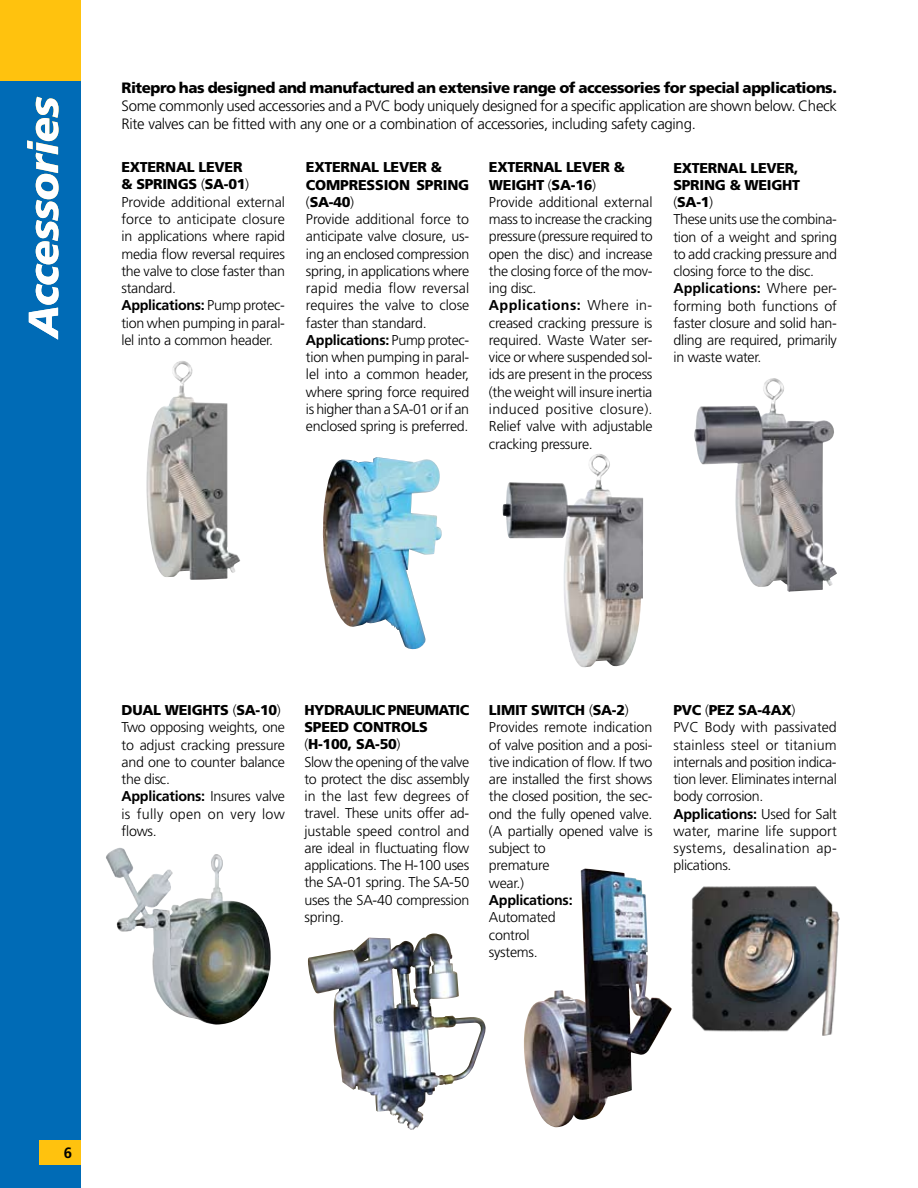
<style>
.page{position:relative;width:918px;height:1188px;background:#fff}
.page>*{position:absolute;margin:0;border:0;box-sizing:border-box;transform-origin:0 0}
.t1{font:italic 900 42px "Frutiger";letter-spacing:-.02em;color:#fff}
.t2{font:300 15px/18px "Frutiger";letter-spacing:-.02em;color:#000}
.t3{font:900 15px "Frutiger";letter-spacing:-.03em;color:#000}
.t4{font:700 15px "Frutiger";color:#000}
.t5{font:300 14.25px/17.2px "Frutiger";letter-spacing:-.02em;color:#000}
.t6{font:300 14.25px/17.2px "Frutiger";color:#000}
.t7{font:700 14.25px "Frutiger";letter-spacing:-.02em;color:#000}
.s1{font-weight:900}
.s2{font-weight:700}
</style>
<div class="page">
<div style="left:0;top:81px;width:81px;height:1107px;background:#006bb6"></div>
<div style="left:0;top:0;width:81px;height:81px;background:#ffc20e"></div>
<img style="left:106px;top:848px;width:165px;height:177px">
<img style="left:308px;top:934px;width:178px;height:196px">
<img style="left:691px;top:886px;width:149px;height:150px">
<img style="left:524px;top:869px;width:148px;height:258px">
<img style="left:322px;top:457px;width:120px;height:193px">
<img style="left:146px;top:361px;width:95px;height:219px">
<img style="left:694px;top:378px;width:143px;height:214px">
<img style="left:502px;top:454px;width:141px;height:213px">
<div style="left:40px;top:1141px;width:41px;height:24px;background:#ffc20e"></div>
<h1 class="t1" style="left:18px;top:338px;width:243px;rotate:-90deg">Accessories</h1>
<p class="t3" style="left:122px;top:78px;width:717px">Ritepro has designed and manufactured an extensive range of accessories for special applications.</p>
<p class="t2" style="left:122px;top:96px;width:717px">Some commonly used accessories and a PVC body uniquely designed for a specific application are shown below. Check<br>Rite valves can be fitted with any one or a combination of accessories, including safety caging.</p>
<p class="t5" style="left:122px;top:159px;width:165px"><span class="s1">EXTERNAL LEVER<br>&amp; SPRINGS</span> (<span class="s1">SA-01</span>)<br>Provide additional external force to anticipate closure in applications where rapid media flow reversal requires the valve to close faster than standard.<br><span class="s2">Applications:</span> Pump protec&shy;tion when pumping in paral&shy;lel into a common header.</p>
<p class="t5" style="left:306px;top:159px;width:165px"><span class="s1">EXTERNAL LEVER &amp;<br>COMPRESSION SPRING </span>(<span class="s1">SA-40</span>)<br>Provide additional force to anticipate valve closure, us&shy;ing an enclosed compression spring, in applications where rapid media flow reversal requires the valve to close faster than standard.<br><span class="s2">Applications:</span> Pump protec&shy;tion when pumping in paral&shy;lel into a common header, where spring force required is higher than a SA-01 or if an enclosed spring is preferred.</p>
<p class="t5" style="left:489px;top:159px;width:165px"><span class="s1">EXTERNAL LEVER &amp;<br>WEIGHT</span> (<span class="s1">SA-16</span>)<br>Provide additional external mass to increase the cracking pressure (pressure required to open the disc) and increase the closing force of the mov&shy;ing disc.<br><span class="s2">Applications:</span> Where in&shy;creased cracking pressure is required. Waste Water ser&shy;vice or where suspended sol&shy;ids are present in the process (the weight will insure inertia induced positive closure).<br>Relief valve with adjustable cracking pressure.</p>
<p class="t5" style="left:673px;top:159px;width:165px"><span class="s1">EXTERNAL LEVER,<br>SPRING &amp; WEIGHT </span>(<span class="s1">SA-1</span>)<br>These units use the combina&shy;tion of a weight and spring to add cracking pressure and closing force to the disc.<br><span class="s2">Applications:</span> Where per&shy;forming both functions of faster closure and solid han&shy;dling are required, primarily in waste water.</p>
<p class="t5" style="left:122px;top:702px;width:165px"><span class="s1">DUAL WEIGHTS</span> (<span class="s1">SA-10</span>)<br>Two opposing weights, one to adjust cracking pressure and one to counter balance the disc.<br><span class="s2">Applications:</span> Insures valve is fully open on very low flows.</p>
<p class="t5" style="left:304px;top:701px;width:166px"><span class="s1">HYDRAULIC PNEUMATIC<br>SPEED CONTROLS </span>(<span class="s1">H-100, SA-50</span>)<br>Slow the opening of the valve to protect the disc assembly in the last few degrees of travel. These units offer ad&shy;justable speed control and are ideal in fluctuating flow applications. The H-100 uses the SA-01 spring. The SA-50 uses the SA-40 compression spring.</p>
<p class="t6" style="left:674px;top:702px;width:165px"><span class="s1">PVC</span> (<span class="s1">PEZ SA-4AX</span>)<br>PVC Body with passivated stainless steel or titanium internals and position indica&shy;tion lever. Eliminates internal body corrosion.<br><span class="s2">Applications:</span> Used for Salt water, marine life support systems, desalination ap&shy;plications.</p>
<p class="t5" style="left:489px;top:702px;width:165px"><span class="s1">LIMIT SWITCH</span> (<span class="s1">SA-2</span>)<br>Provides remote indication of valve position and a posi&shy;tive indication of flow. If two are installed the first shows the closed position, the sec&shy;ond the fully opened valve. (A partially opened valve is subject to<br>premature<br>wear.)</p>
<p class="t7" style="left:489px;top:892px;width:85px">Applications:</p>
<p class="t5" style="left:489px;top:909px;width:68px">Automated control systems.</p>
<p class="t4" style="left:64px;top:1144px;width:10px">6</p>
</div>
